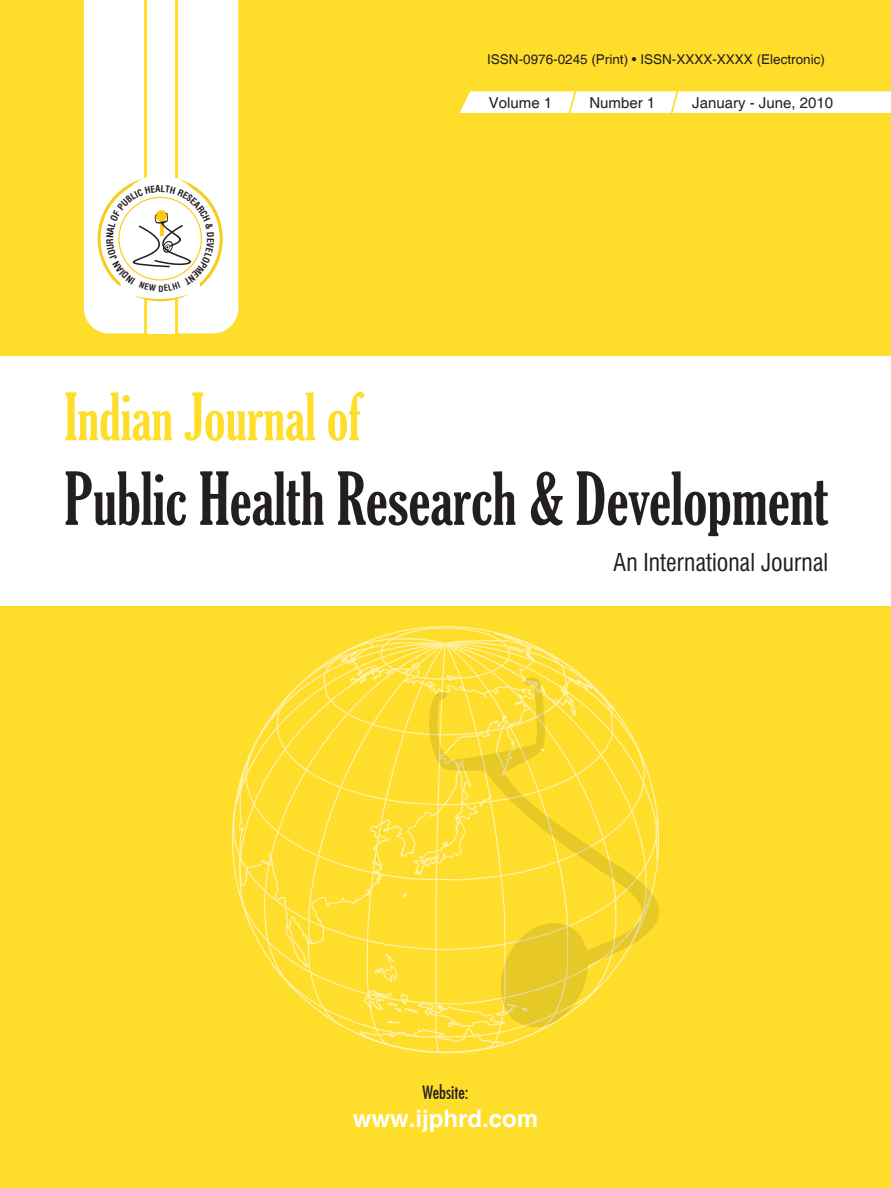
<style>
.page{position:relative;width:891px;height:1188px;background:#ffdd2b}
.page>*{position:absolute;margin:0;border:0;box-sizing:border-box;transform-origin:0 0}
.t1{font:extra-condensed 70.5px "Gloucester";color:#231f20}
.t2{font:extra-condensed 63px "Gloucester";color:#ffdd2b}
.t3{font:condensed 24px "Swiss 721 BT";color:#231f20}
.t4{font:700 24px "Helvetica";color:#fff}
.t5{font:18px "Fujiyama";color:#231f20}
.t6{font:15px "Helvetica";color:#231f20}
.t7{font:13.5px "Helvetica";color:#231f20}
</style>
<div class="page">
<svg style="left:232px;top:626px;width:351px;height:428px"></svg>
<div style="left:1px;top:357px;width:890px;height:249px;background:#fff"></div>
<svg style="left:460px;top:91px;width:431px;height:22px;background:#fffdf6"></svg>
<svg style="left:428px;top:676px;width:232px;height:353px"></svg>
<svg style="left:84px;top:0;width:154px;height:333px;background:#fdfaf0"></svg>
<p class="t7" style="left:487px;top:51px;width:339px">ISSN-0976-0245 (Print) • ISSN-XXXX-XXXX (Electronic)</p>
<p class="t6" style="left:489px;top:94px;width:65px">Volume 1</p>
<p class="t6" style="left:589px;top:94px;width:67px">Number 1</p>
<p class="t6" style="left:692px;top:94px;width:142px">January - June, 2010</p>
<p class="t2" style="left:64px;top:381px;width:298px">Indian Journal of</p>
<p class="t1" style="left:64px;top:459px;width:765px">Public Health Research &amp; Development</p>
<p class="t3" style="left:613px;top:548px;width:216px">An International Journal</p>
<p class="t5" style="left:422px;top:1081px;width:48px">Website:</p>
<p class="t4" style="left:353px;top:1104px;width:187px">www.ijphrd.com</p>
</div>
